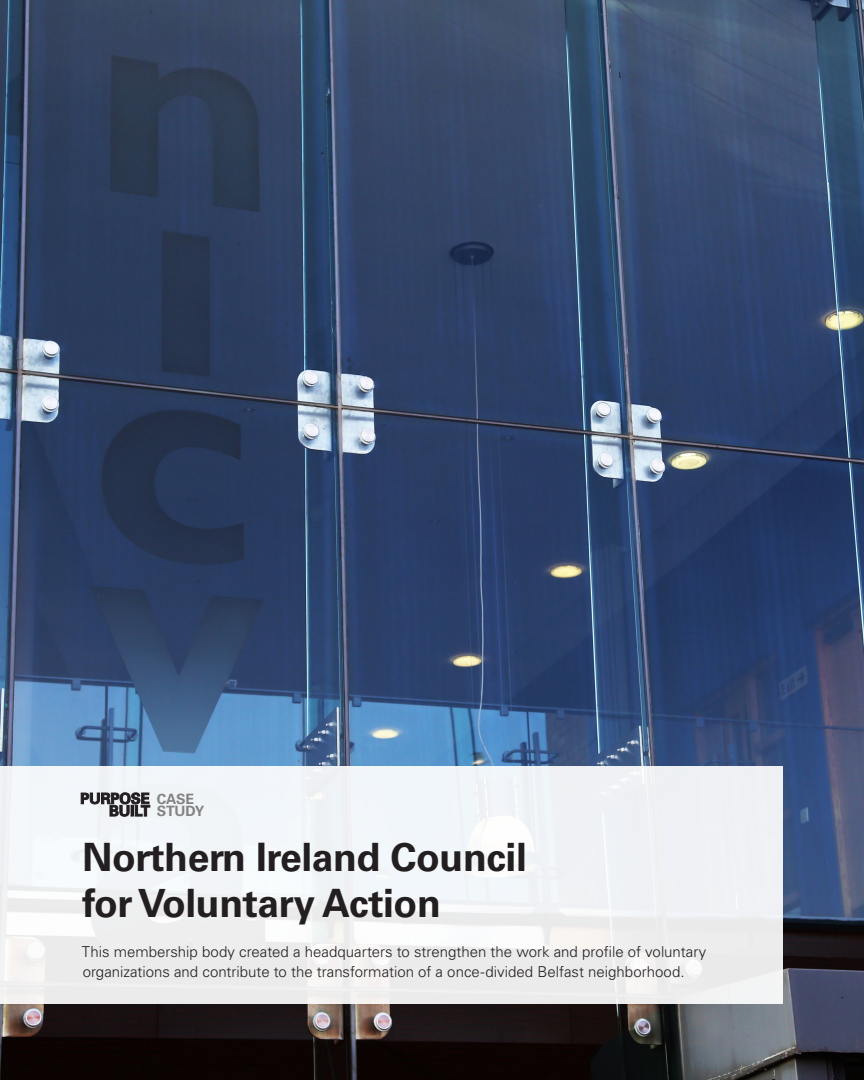
<style>
.page{position:relative;width:864px;height:1080px;background:#fff}
.page>*{position:absolute;margin:0;border:0;box-sizing:border-box;transform-origin:0 0}
.Title__Option_2{font:700 39px/46.8px "Univers LT Std";letter-spacing:-.01em;color:#231f20}
.Title__Option_2-2{font:300 15px/19.5px "Univers LT Std";color:#231f20}
.Title__Option_2-3{font:700 14.25px "Univers LT Std";letter-spacing:-.01em;color:#828282}
</style>
<div class="page">
<img style="left:0;top:0;width:864px;height:1080px">
<div style="left:0;top:767px;width:783px;height:237px;background:#f0f1f4"></div>
<svg style="left:81px;top:792px;width:69px;height:25px"></svg>
<p class="Title__Option_2-3" style="left:157px;top:790px;width:39px">CASE</p>
<p class="Title__Option_2-3" style="left:157px;top:802px;width:49px">STUDY</p>
<p class="Title__Option_2" style="left:82px;top:834px;width:446px">Northern Ireland Council for Voluntary Action</p>
<p class="Title__Option_2-2" style="left:82px;top:942px;width:626px">This membership body created a headquarters to strengthen the work and profile of voluntary organizations and contribute to the transformation of a once-divided Belfast neighborhood.</p>
</div>
